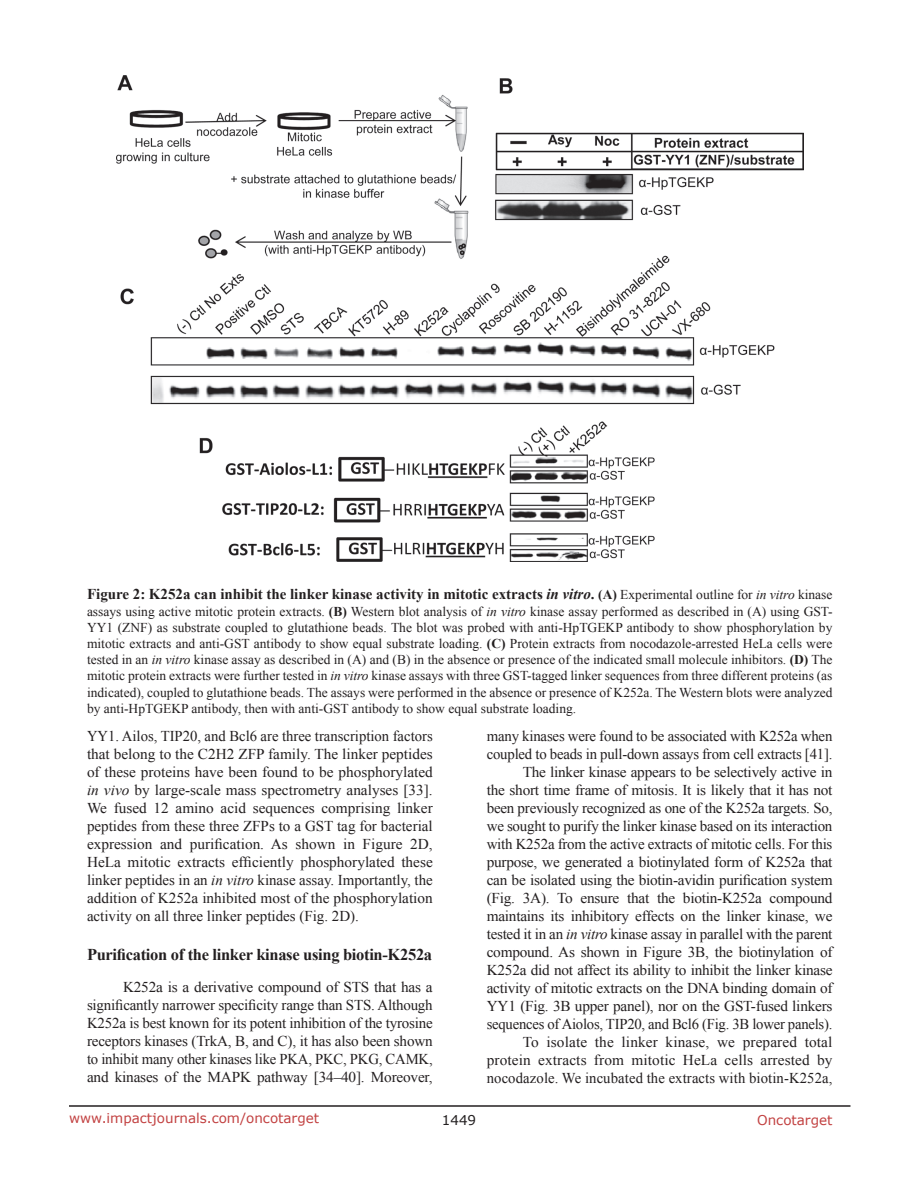
<style>
.page{position:relative;width:918px;height:1188px;background:#fff}
.page>*{position:absolute;margin:0;border:0;box-sizing:border-box;transform-origin:0 0}
.SubHeading{font:700 16.5px "Times New Roman";letter-spacing:-.02em;color:#231f20}
.BodyText{font:15px/18px "Times New Roman";letter-spacing:-.015em;color:#231f20;text-align:justify}
.FigureText{font:700 15px "Times New Roman";color:#231f20}
.FigureText-2{font:13.5px/16.2px "Times New Roman";color:#231f20;text-align:justify}
.t1{font:13.5px "Verdana";color:#c24141}
.t2{font:13.5px "Verdana";color:#231f20}
.s1{font-style:italic}
.s2{font-size:13.5px}
.s3{font-weight:400;font-size:13.5px}
.s4{font-weight:400;font-style:italic;font-size:13.5px}
.s5{font-weight:700}
</style>
<div class="page">
<hr style="left:69px;top:1105px;width:781px;height:2px;background:#231f20">
<img style="left:116px;top:75px;width:687px;height:487px">
<p class="FigureText" style="left:87px;top:584px;width:747px">Figure 2: K252a can inhibit the linker kinase activity in mitotic extracts <span class="s1">in vitro</span>. <span class="s2">(A)</span> <span class="s3">Experimental outline for</span> <span class="s4">in vitro</span> <span class="s3">kinase</span></p>
<p class="FigureText-2" style="left:87px;top:603px;width:747px">assays using active mitotic protein extracts. <span class="s5">(B)</span> Western blot analysis of <span class="s1">in vitro</span> kinase assay performed as described in (A) using GST-YY1 (ZNF) as substrate coupled to glutathione beads. The blot was probed with anti-HpTGEKP antibody to show phosphorylation by mitotic extracts and anti-GST antibody to show equal substrate loading. <span class="s5">(C)</span> Protein extracts from nocodazole-arrested HeLa cells were tested in an <span class="s1">in vitro</span> kinase assay as described in (A) and (B) in the absence or presence of the indicated small molecule inhibitors. <span class="s5">(D)</span> The mitotic protein extracts were further tested in <span class="s1">in vitro</span> kinase assays with three GST-tagged linker sequences from three different proteins (as indicated), coupled to glutathione beads. The assays were performed in the absence or presence of K252a. The Western blots were analyzed by anti-HpTGEKP antibody, then with anti-GST antibody to show equal substrate loading.</p>
<p class="BodyText" style="left:87px;top:727px;width:347px">YY1. Ailos, TIP20, and Bcl6 are three transcription factors that belong to the C2H2 ZFP family. The linker peptides of these proteins have been found to be phosphorylated <span class="s1">in vivo</span> by large-scale mass spectrometry analyses [33].<br>We fused 12 amino acid sequences comprising linker peptides from these three ZFPs to a GST tag for bacterial expression and purification. As shown in Figure 2D, HeLa mitotic extracts efficiently phosphorylated these linker peptides in an <span class="s1">in vitro</span> kinase assay. Importantly, the addition of K252a inhibited most of the phosphorylation activity on all three linker peptides (Fig. 2D).</p>
<p class="SubHeading" style="left:87px;top:944px;width:347px">Purification of the linker kinase using biotin-K252a</p>
<p class="BodyText" style="left:87px;top:978px;width:347px;text-indent:36px">K252a is a derivative compound of STS that has a significantly narrower specificity range than STS. Although K252a is best known for its potent inhibition of the tyrosine receptors kinases (TrkA, B, and C), it has also been shown to inhibit many other kinases like PKA, PKC, PKG, CAMK, and kinases of the MAPK pathway [34–40]. Moreover,</p>
<p class="BodyText" style="left:487px;top:727px;width:347px">many kinases were found to be associated with K252a when coupled to beads in pull-down assays from cell extracts [41].</p>
<p class="BodyText" style="left:487px;top:763px;width:347px;text-indent:36px">The linker kinase appears to be selectively active in the short time frame of mitosis. It is likely that it has not been previously recognized as one of the K252a targets. So, we sought to purify the linker kinase based on its interaction with K252a from the active extracts of mitotic cells. For this purpose, we generated a biotinylated form of K252a that can be isolated using the biotin-avidin purification system (Fig. 3A). To ensure that the biotin-K252a compound maintains its inhibitory effects on the linker kinase, we tested it in an <span class="s1">in vitro</span> kinase assay in parallel with the parent compound. As shown in Figure 3B, the biotinylation of K252a did not affect its ability to inhibit the linker kinase activity of mitotic extracts on the DNA binding domain of YY1 (Fig. 3B upper panel), nor on the GST-fused linkers sequences of Aiolos, TIP20, and Bcl6 (Fig. 3B lower panels).</p>
<p class="BodyText" style="left:487px;top:1033px;width:347px;text-indent:36px">To isolate the linker kinase, we prepared total protein extracts from mitotic HeLa cells arrested by nocodazole. We incubated the extracts with biotin-K252a,</p>
<p class="t1" style="left:69px;top:1109px;width:252px">www.impactjournals.com/oncotarget</p>
<p class="t2" style="left:442px;top:1111px;width:36px">1449</p>
<p class="t1" style="left:757px;top:1111px;width:77px">Oncotarget</p>
</div>
